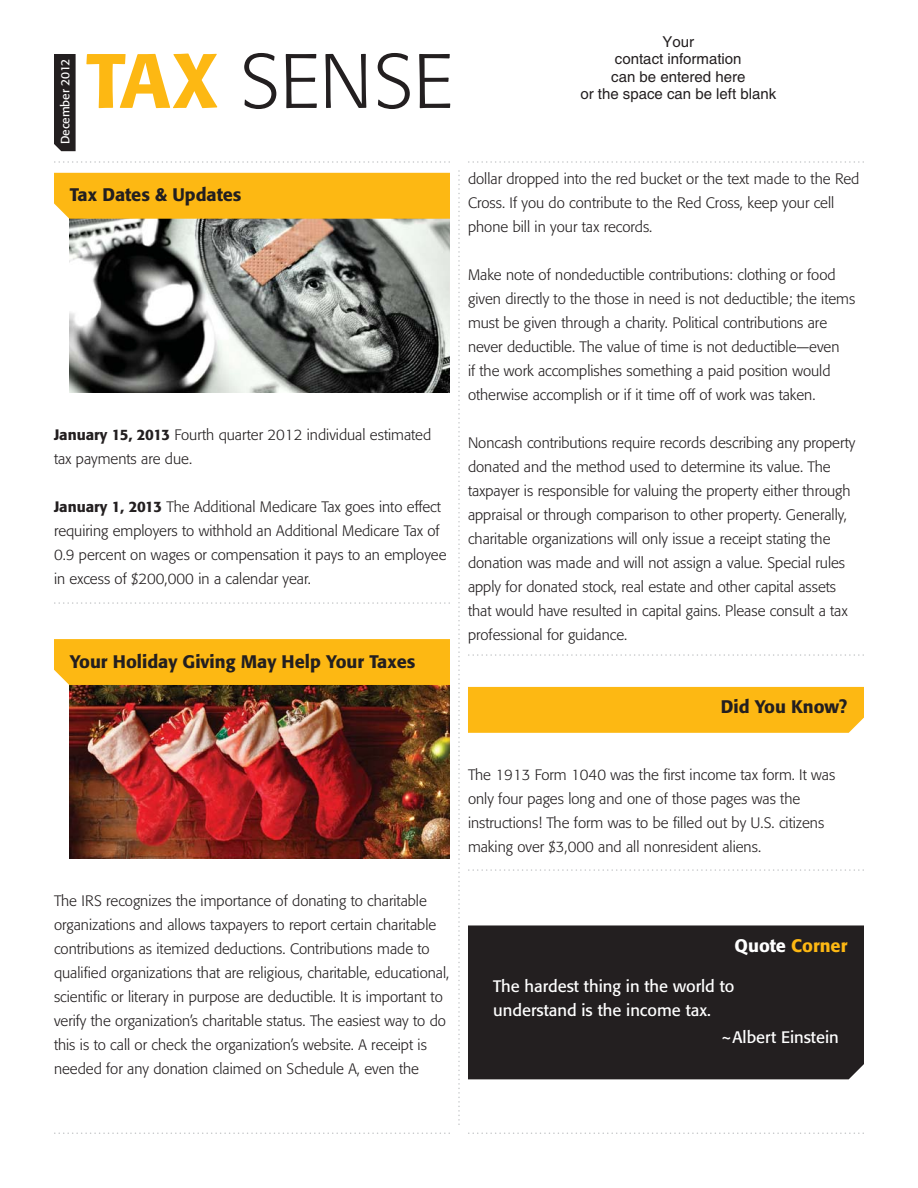
<style>
.page{position:relative;width:918px;height:1188px;background:#fff}
.page>*{position:absolute;margin:0;border:0;box-sizing:border-box;transform-origin:0 0}
.t1{font:300 76.2px "Formata";color:#231f20}
.t2{font:500 18px "Formata";color:#231f20}
.t3{font:500 18px "Formata";color:#fdb813}
.t4{font:16.5px/24px "Formata";color:#fff}
.t5{font:300 15px/24px "Formata";color:#231f20}
.t6{font:15px/17.2px "Helvetica";color:#231f20;text-align:center}
.t7{font:12px "Formata";color:#fff}
.s1{font-weight:500;color:#fdb813}
.s2{font-weight:500}
.s3{color:#fff}
</style>
<div class="page">
<svg style="left:54px;top:161px;width:396px;height:2px"></svg>
<svg style="left:468px;top:161px;width:396px;height:2px"></svg>
<svg style="left:458px;top:170px;width:2px;height:955px"></svg>
<div style="left:54px;top:54px;width:22px;height:97px;background:#231f20"></div>
<svg style="left:54px;top:1133px;width:396px;height:1px"></svg>
<svg style="left:468px;top:1133px;width:396px;height:1px"></svg>
<img style="left:70px;top:219px;width:380px;height:173px">
<div style="left:54px;top:173px;width:396px;height:46px;background:#fdb813"></div>
<img style="left:69px;top:685px;width:381px;height:174px">
<div style="left:54px;top:639px;width:396px;height:46px;background:#fdb813"></div>
<svg style="left:54px;top:602px;width:396px;height:2px"></svg>
<svg style="left:468px;top:654px;width:396px;height:2px"></svg>
<div style="left:468px;top:687px;width:396px;height:46px;background:#fdb813"></div>
<svg style="left:468px;top:869px;width:396px;height:2px"></svg>
<div style="left:468px;top:925px;width:396px;height:154px;background:#231f20"></div>
<p class="t7" style="left:60px;top:144px;width:87px;rotate:-90deg">December 2012</p>
<h1 class="t1" style="left:86px;top:47px;width:368px"><span class="s1">TAX</span> SENSE</h1>
<p class="t2" style="left:70px;top:187px;width:173px">Tax Dates &amp; Updates</p>
<p class="t5" style="left:54px;top:424px;width:379px"><span class="s2">January 15, 2013</span> Fourth quarter 2012 individual estimated tax payments are due.</p>
<p class="t5" style="left:54px;top:496px;width:394px"><span class="s2">January 1, 2013</span> The Additional Medicare Tax goes into effect requiring employers to withhold an Additional Medicare Tax of 0.9 percent on wages or compensation it pays to an employee in excess of $200,000 in a calendar year.</p>
<p class="t2" style="left:70px;top:653px;width:347px">Your Holiday Giving May Help Your Taxes</p>
<p class="t6" style="left:580px;top:35px;width:197px">Your<br>contact information<br>can be entered here<br>or the space can be left blank</p>
<p class="t5" style="left:468px;top:168px;width:393px">dollar dropped into the red bucket or the text made to the Red<br>Cross. If you do contribute to the Red Cross, keep your cell phone bill in your tax records.</p>
<p class="t5" style="left:468px;top:264px;width:389px">Make note of nondeductible contributions: clothing or food given directly to the those in need is not deductible; the items must be given through a charity. Political contributions are never deductible. The value of time is not deductible—even<br>if the work accomplishes something a paid position would otherwise accomplish or if it time off of work was taken.</p>
<p class="t5" style="left:468px;top:432px;width:389px">Noncash contributions require records describing any property donated and the method used to determine its value. The taxpayer is responsible for valuing the property either through appraisal or through comparison to other property. Generally, charitable organizations will only issue a receipt stating the donation was made and will not assign a value. Special rules apply for donated stock, real estate and other capital assets that would have resulted in capital gains. Please consult a tax professional for guidance.</p>
<p class="t2" style="left:721px;top:699px;width:128px">Did You Know?</p>
<p class="t5" style="left:54px;top:890px;width:397px">The IRS recognizes the importance of donating to charitable organizations and allows taxpayers to report certain charitable contributions as itemized deductions. Contributions made to qualified organizations that are religious, charitable, educational, scientific or literary in purpose are deductible. It is important to verify the organization’s charitable status. The easiest way to do this is to call or check the organization’s website. A receipt is needed for any donation claimed on Schedule A, even the</p>
<p class="t5" style="left:468px;top:764px;width:369px">The 1913 Form 1040 was the first income tax form. It was only four pages long and one of those pages was the instructions! The form was to be filled out by U.S. citizens making over $3,000 and all nonresident aliens.</p>
<p class="t3" style="left:735px;top:938px;width:114px"><span class="s3">Quote</span> Corner</p>
<p class="t4" style="left:493px;top:976px;width:243px">The hardest thing in the world to understand is the income tax.</p>
<p class="t4" style="left:721px;top:1027px;width:120px">~Albert Einstein</p>
</div>
